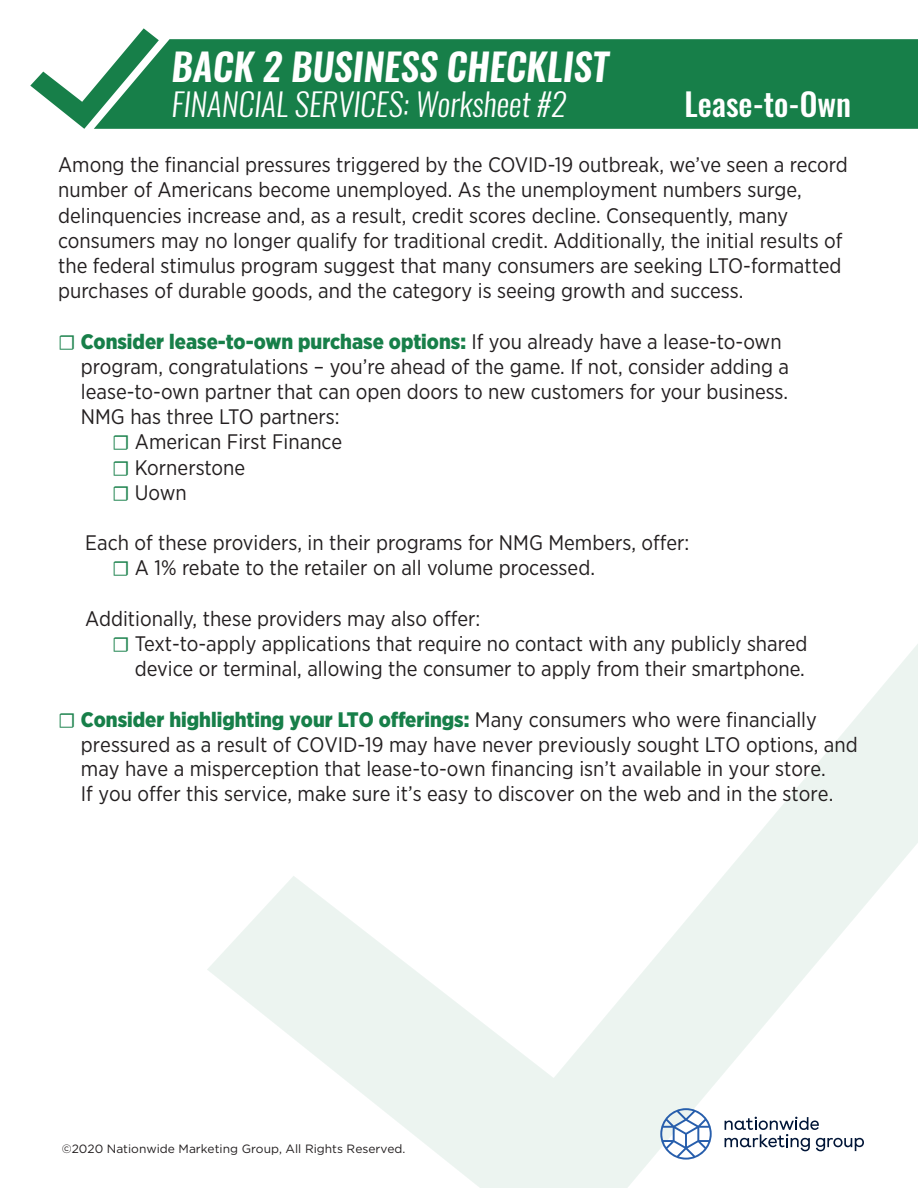
<style>
.page{position:relative;width:918px;height:1188px;background:#fff}
.page>*{position:absolute;margin:0;border:0;box-sizing:border-box;transform-origin:0 0}
.t1{font:italic 600 37.5px "Oswald";color:#fff}
.t2{font:italic 300 31.5px "Oswald";color:#fff}
.t3{font:500 31.5px "Oswald";color:#fff}
.t4{font:21px/25.2px "Gotham Narrow";color:#231f20}
.t5{font:12px "Gotham";color:#221e1f}
.s1{font-family:"Minion Pro";color:#177f49}
.s2{font-weight:900;color:#177f49}
</style>
<div class="page">
<svg style="left:207px;top:644px;width:711px;height:544px"></svg>
<svg style="left:30px;top:28px;width:127px;height:101px"></svg>
<div style="left:94px;top:39px;width:824px;height:90px;background:#177f49"></div>
<svg style="left:725px;top:1117px;width:139px;height:34px"></svg>
<svg style="left:660px;top:1108px;width:52px;height:52px"></svg>
<p class="t1" style="left:171px;top:41px;width:439px">BACK 2 BUSINESS CHECKLIST</p>
<p class="t2" style="left:171px;top:82px;width:397px">FINANCIAL SERVICES: Worksheet #2</p>
<p class="t3" style="left:684px;top:88px;width:168px">Lease-to-Own</p>
<p class="t4" style="left:58px;top:152px;width:791px">Among the financial pressures triggered by the COVID-19 outbreak, we’ve seen a record number of Americans become unemployed. As the unemployment numbers surge, delinquencies increase and, as a result, credit scores decline. Consequently, many consumers may no longer qualify for traditional credit. Additionally, the initial results of the federal stimulus program suggest that many consumers are seeking LTO-formatted purchases of durable goods, and the category is seeing growth and success.</p>
<p class="t4" style="left:81px;top:328px;width:710px;text-indent:-23px"><span class="s1">☐</span> <span class="s2">Consider lease-to-own purchase options:</span> If you already have a lease-to-own program, congratulations – you’re ahead of the game. If not, consider adding a lease-to-own partner that can open doors to new customers for your business.<br>NMG has three LTO partners:</p>
<p class="t4" style="left:112px;top:429px;width:231px"><span class="s1">☐</span> American First Finance</p>
<p class="t4" style="left:112px;top:454px;width:135px"><span class="s1">☐</span> Kornerstone</p>
<p class="t4" style="left:112px;top:479px;width:76px"><span class="s1">☐</span> Uown</p>
<p class="t4" style="left:85px;top:530px;width:606px">Each of these providers, in their programs for NMG Members, offer:</p>
<p class="t4" style="left:112px;top:555px;width:484px"><span class="s1">☐</span> A 1% rebate to the retailer on all volume processed.</p>
<p class="t4" style="left:85px;top:605px;width:397px">Additionally, these providers may also offer:</p>
<p class="t4" style="left:112px;top:631px;width:697px;text-align:right"><span class="s1">☐</span> Text-to-apply applications that require no contact with any publicly shared device or terminal, allowing the consumer to apply from their smartphone.</p>
<p class="t4" style="left:81px;top:707px;width:778px;line-height:24.6px;text-indent:-23px"><span class="s1">☐</span> <span class="s2">Consider highlighting your LTO offerings:</span> Many consumers who were financially pressured as a result of COVID-19 may have never previously sought LTO options, and may have a misperception that lease-to-own financing isn’t available in your store.<br>If you offer this service, make sure it’s easy to discover on the web and in the store.</p>
<p class="t5" style="left:62px;top:1141px;width:345px">©2020 Nationwide Marketing Group, All Rights Reserved.</p>
</div>
